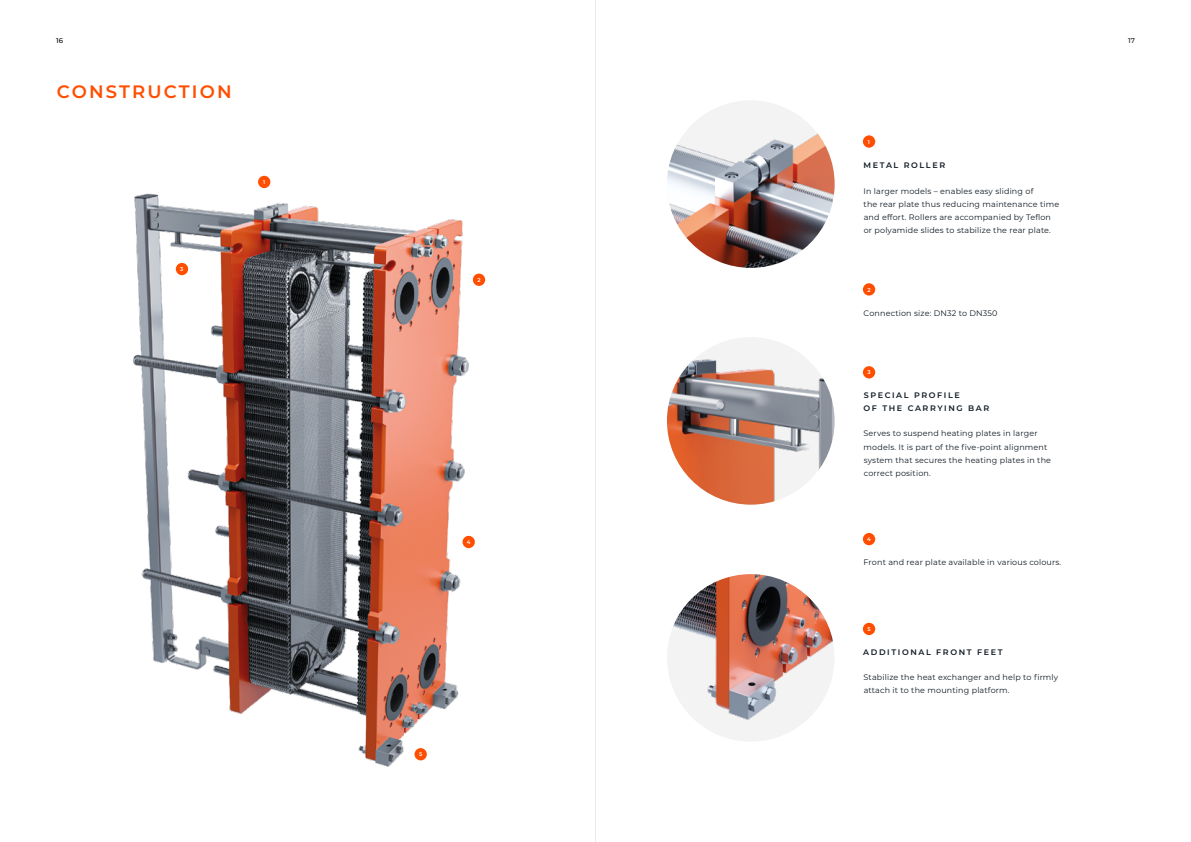
<style>
.page{position:relative;width:1191px;height:842px;background:#fff}
.page>*{position:absolute;margin:0;border:0;box-sizing:border-box;transform-origin:0 0}
.t1{font:600 18px "Montserrat";letter-spacing:.12em;color:#ff4e00}
.t2{font:8px/13px "Montserrat";letter-spacing:.02em;color:#0e1821}
.t3{font:600 8px/13px "Montserrat";letter-spacing:.2em;color:#0e1821}
.t4{font:500 7px "Montserrat";color:#000}
.t5{font:500 7px "Montserrat";color:#0e1821}
.t6{font:600 5.5px "Montserrat";color:#fff}
</style>
<div class="page">
<img style="left:132px;top:193px;width:345px;height:574px">
<div style="left:258px;top:176px;width:12px;height:12px;background:#ff4e00;border-radius:50%"></div>
<div style="left:462px;top:536px;width:13px;height:12px;background:#ff4e00;border-radius:50%"></div>
<div style="left:414px;top:748px;width:13px;height:12px;background:#ff4e00;border-radius:50%"></div>
<div style="left:863px;top:623px;width:12px;height:12px;background:#ff4e00;border-radius:50%"></div>
<img style="left:667px;top:100px;width:167px;height:168px;border-radius:84px">
<img style="left:667px;top:574px;width:167px;height:168px;border-radius:84px">
<img style="left:667px;top:337px;width:167px;height:168px;border-radius:84px">
<div style="left:863px;top:366px;width:12px;height:12px;background:#ff4e00;border-radius:50%"></div>
<div style="left:176px;top:263px;width:12px;height:12px;background:#ff4e00;border-radius:50%"></div>
<div style="left:473px;top:274px;width:12px;height:12px;background:#ff4e00;border-radius:50%"></div>
<div style="left:863px;top:135px;width:12px;height:13px;background:#ff4e00;border-radius:50%"></div>
<div style="left:863px;top:283px;width:12px;height:13px;background:#ff4e00;border-radius:50%"></div>
<div style="left:863px;top:533px;width:12px;height:12px;background:#ff4e00;border-radius:50%"></div>
<hr style="left:595px;top:0;width:1px;height:842px;background:#e9ebeb">
<p class="t4" style="left:56px;top:35px;width:8px">16</p>
<p class="t5" style="left:1128px;top:35px;width:8px">17</p>
<h1 class="t1" style="left:57px;top:79px;width:176px">CONSTRUCTION</h1>
<p class="t6" style="left:263px;top:178px;width:4px">1</p>
<p class="t6" style="left:180px;top:265px;width:4px">3</p>
<p class="t6" style="left:477px;top:276px;width:4px">2</p>
<p class="t6" style="left:467px;top:538px;width:5px">4</p>
<p class="t6" style="left:419px;top:750px;width:5px">5</p>
<p class="t6" style="left:868px;top:138px;width:4px">1</p>
<p class="t3" style="left:863px;top:158px;width:83px">METAL ROLLER</p>
<p class="t2" style="left:863px;top:184px;width:197px">In larger models – enables easy sliding of<br>the rear plate thus reducing maintenance time and effort. Rollers are accompanied by Teflon or polyamide slides to stabilize the rear plate.</p>
<p class="t6" style="left:867px;top:286px;width:4px">2</p>
<p class="t2" style="left:863px;top:306px;width:135px">Connection size: DN32 to DN350</p>
<p class="t6" style="left:867px;top:369px;width:4px">3</p>
<p class="t3" style="left:863px;top:389px;width:127px">SPECIAL PROFILE<br>OF THE CARRYING BAR</p>
<p class="t2" style="left:863px;top:427px;width:189px">Serves to suspend heating plates in larger models. It is part of the five-point alignment system that secures the heating plates in the correct position.</p>
<p class="t6" style="left:867px;top:535px;width:5px">4</p>
<p class="t2" style="left:863px;top:556px;width:199px">Front and rear plate available in various colours.</p>
<p class="t6" style="left:867px;top:625px;width:5px">5</p>
<p class="t3" style="left:863px;top:645px;width:141px">ADDITIONAL FRONT FEET</p>
<p class="t2" style="left:863px;top:670px;width:196px">Stabilize the heat exchanger and help to firmly attach it to the mounting platform.</p>
</div>
